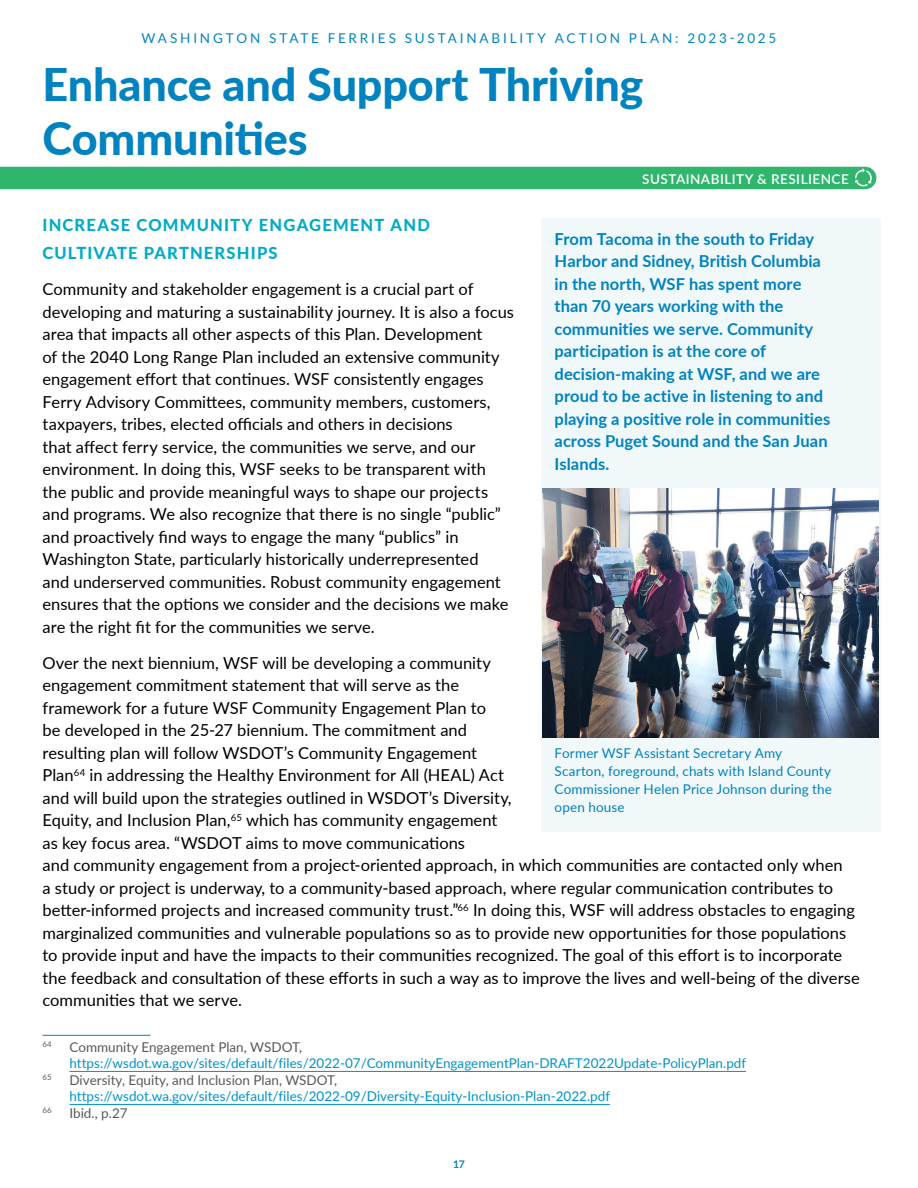
<style>
.page{position:relative;width:918px;height:1188px;background:#fff}
.page>*{position:absolute;margin:0;border:0;box-sizing:border-box;transform-origin:0 0}
.Chapter_Title{font:800 45px/54px "Lato";letter-spacing:-.005em;color:#0083bf}
.Body_Copy{font:16.5px/22.5px "Lato";color:#000}
.Sidebar_-_Body_Copy{font:700 16.5px/22.5px "Lato";letter-spacing:.005em;color:#0083bf}
.Heading_1{font:800 16.5px/28.5px "Lato";letter-spacing:.07em;color:#00abc7}
.Footnotes{font:13.5px/16.5px "Lato";color:#0093c9}
.Sidebar_-_Body_Copy-2{font:13.5px/18px "Lato";letter-spacing:.01em;color:#0083bf}
.Sidebar_-_Body_Copy-3{font:13.5px "Lato";letter-spacing:.21em;color:#0083bf}
.t1{font:600 13.5px "Lato";letter-spacing:.035em;color:#fff}
.Footnotes-2{font:13.5px "Lato";color:#58595b}
.t2{font:700 10.5px "Lato";color:#0083bf}
.Footnotes-3{font:7.8px "Lato";color:#58595b}
.s1{color:#58595b}
</style>
<div class="page">
<hr style="left:43px;top:1035px;width:108px;height:1px;background:#0083bf">
<hr style="left:70px;top:1071px;width:676px;height:1px;background:#0093c9">
<hr style="left:70px;top:1104px;width:540px;height:1px;background:#0093c9">
<svg style="left:0;top:166px;width:877px;height:24px;background:#c6ead7"></svg>
<div style="left:0;top:167px;width:865px;height:22px;background:#30b56d"></div>
<svg style="left:855px;top:168px;width:17px;height:18px"></svg>
<div style="left:541px;top:218px;width:340px;height:614px;background:#f0f8fa"></div>
<img style="left:543px;top:489px;width:335px;height:248px">
<p class="Sidebar_-_Body_Copy-3" style="left:142px;top:29px;width:636px">WASHINGTON STATE FERRIES SUSTAINABILITY ACTION PLAN: 2023-2025</p>
<p class="Chapter_Title" style="left:43px;top:56px;width:602px">Enhance and Support Thriving<br>Communities</p>
<p class="t1" style="left:642px;top:169px;width:208px">SUSTAINABILITY &amp; RESILIENCE</p>
<h3 class="Heading_1" style="left:43px;top:210px;width:389px">INCREASE COMMUNITY ENGAGEMENT AND<br>CULTIVATE PARTNERSHIPS</h3>
<p class="Body_Copy" style="left:43px;top:277px;width:473px">Community and stakeholder engagement is a crucial part of developing and maturing a sustainability journey. It is also a focus area that impacts all other aspects of this Plan. Development<br>of the 2040 Long Range Plan included an extensive community engagement effort that continues. WSF consistently engages Ferry Advisory Committees, community members, customers, taxpayers, tribes, elected officials and others in decisions<br>that affect ferry service, the communities we serve, and our environment. In doing this, WSF seeks to be transparent with the public and provide meaningful ways to shape our projects and programs. We also recognize that there is no single “public” and proactively find ways to engage the many “publics” in Washington State, particularly historically underrepresented<br>and underserved communities. Robust community engagement ensures that the options we consider and the decisions we make are the right fit for the communities we serve.</p>
<p class="Body_Copy" style="left:43px;top:651px;width:819px">Over the next biennium, WSF will be developing a community<br>engagement commitment statement that will serve as the<br>framework for a future WSF Community Engagement Plan to<br>be developed in the 25-27 biennium. The commitment and<br>resulting plan will follow WSDOT’s Community Engagement<br>Plan<sup>64</sup> in addressing the Healthy Environment for All (HEAL) Act<br>and will build upon the strategies outlined in WSDOT’s Diversity,<br>Equity, and Inclusion Plan,<sup>65</sup> which has community engagement<br>as key focus area. “WSDOT aims to move communications<br>and community engagement from a project-oriented approach, in which communities are contacted only when<br>a study or project is underway, to a community-based approach, where regular communication contributes to better-informed projects and increased community trust.”<sup>66</sup> In doing this, WSF will address obstacles to engaging marginalized communities and vulnerable populations so as to provide new opportunities for those populations to provide input and have the impacts to their communities recognized. The goal of this effort is to incorporate the feedback and consultation of these efforts in such a way as to improve the lives and well-being of the diverse communities that we serve.</p>
<p class="Footnotes-3" style="left:43px;top:1039px;width:11px">64</p>
<p class="Footnotes" style="left:70px;top:1038px;width:678px"><span class="s1">Community Engagement Plan, WSDOT, </span>https://wsdot.wa.gov/sites/default/files/2022-07/CommunityEngagementPlan-DRAFT2022Update-PolicyPlan.pdf</p>
<p class="Footnotes-3" style="left:43px;top:1072px;width:11px">65</p>
<p class="Footnotes" style="left:70px;top:1071px;width:542px"><span class="s1">Diversity, Equity, and Inclusion Plan, WSDOT, </span>https://wsdot.wa.gov/sites/default/files/2022-09/Diversity-Equity-Inclusion-Plan-2022.pdf</p>
<p class="Footnotes-3" style="left:43px;top:1105px;width:11px">66</p>
<p class="Footnotes-2" style="left:70px;top:1103px;width:60px">Ibid., p.27</p>
<p class="Sidebar_-_Body_Copy" style="left:555px;top:227px;width:277px">From Tacoma in the south to Friday<br>Harbor and Sidney, British Columbia in the north, WSF has spent more than 70 years working with the communities we serve. Community participation is at the core of decision-making at WSF, and we are proud to be active in listening to and playing a positive role in communities across Puget Sound and the San Juan<br>Islands.</p>
<p class="Sidebar_-_Body_Copy-2" style="left:555px;top:743px;width:279px">Former WSF Assistant Secretary Amy Scarton, foreground, chats with Island County Commissioner Helen Price Johnson during the open house</p>
<p class="t2" style="left:453px;top:1156px;width:13px">17</p>
</div>
